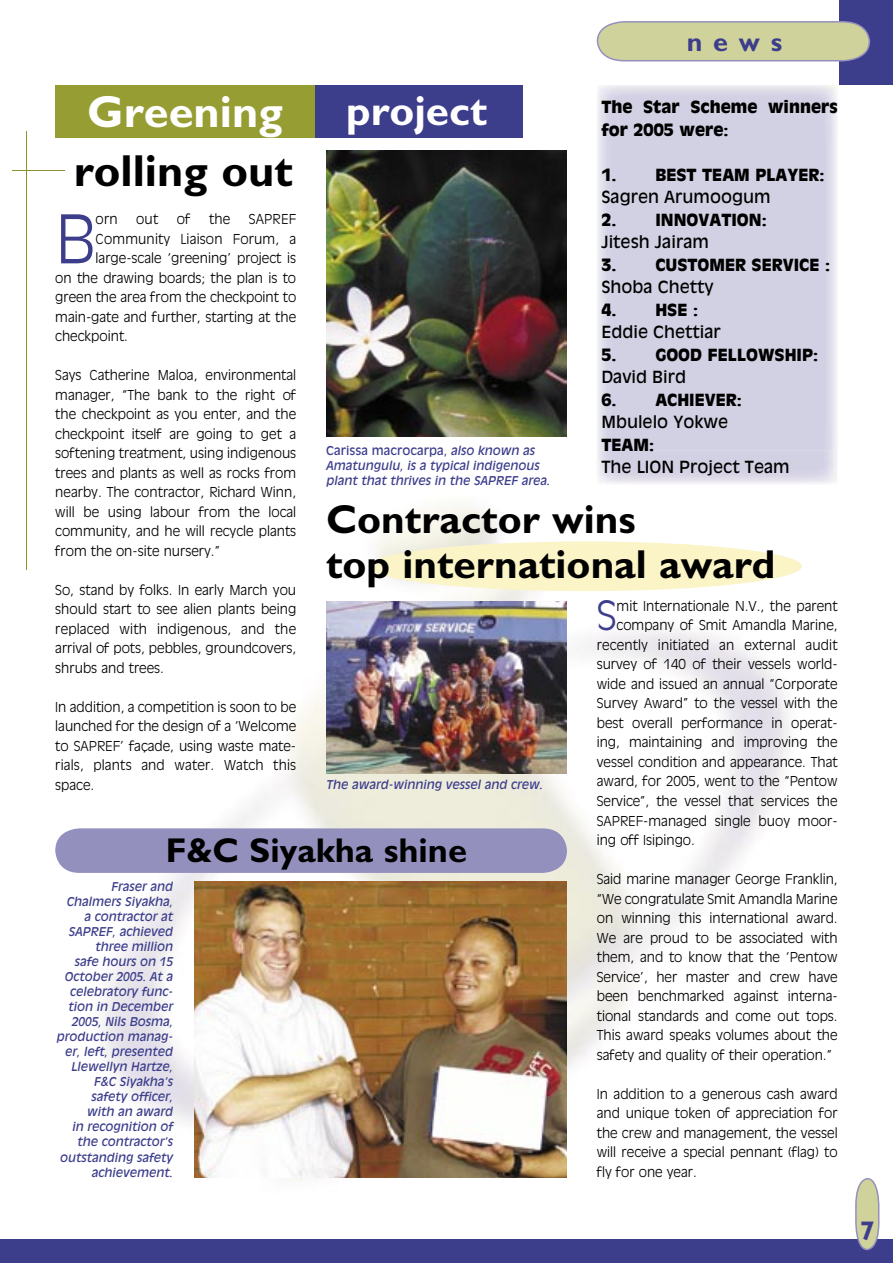
<style>
.page{position:relative;width:893px;height:1263px;background:#fff}
.page>*{position:absolute;margin:0;border:0;box-sizing:border-box;transform-origin:0 0}
.t1{font:300 66px "Antiquary 45";color:#3c3d8b}
.t2{font:700 45px "Guild 75";color:#000}
.t3{font:700 45px "Guild 75";color:#fff}
.t4{font:700 42px "Guild 75";color:#fff}
.t5{font:700 40.5px/45px "Guild 75";color:#000}
.t6{font:300 39.75px "Antiquary 45";color:#3c3d8b}
.t7{font:700 34.5px "Guild 75";color:#000}
.t8{font:700 27px "Guild 75";color:#3c3d8b}
.t9{font:700 16.5px/22.5px "Antiquary 75";color:#000}
.t10{font:16.5px "Antiquary 55 Rom";color:#000}
.t11{font:300 13.5px/19.5px "Antiquary 45";color:#000;text-align:justify}
.t12{font:12px/15px "Antiquary 56 Rom Ital";color:#3c3d8b}
.t13{font:12px "Antiquary 55 Rom";color:#3c3d8b}
.s1{font-family:"Antiquary 56 Rom Ital"}
</style>
<div class="page">
<img style="left:103px;top:506px;width:696px;height:675px">
<div style="left:369px;top:541px;width:433px;height:50px;background:#faf4c6;border-radius:50%"></div>
<hr style="left:13px;top:170px;width:52px;height:1px;background:#8d922b">
<hr style="left:26px;top:131px;width:1px;height:438px;background:#8d922b">
<div style="left:839px;top:0;width:54px;height:85px;background:#3c3d8b"></div>
<svg style="left:597px;top:21px;width:273px;height:40px;background:#c9cb9f"></svg>
<div style="left:0;top:1240px;width:893px;height:23px;background:#3c3d8b"></div>
<svg style="left:855px;top:1178px;width:24px;height:72px;background:#c3c4a7"></svg>
<div style="left:310px;top:85px;width:213px;height:53px;background:#3c3d8b"></div>
<div style="left:55px;top:85px;width:260px;height:53px;background:#969d33"></div>
<img style="left:326px;top:602px;width:241px;height:172px">
<img style="left:194px;top:882px;width:373px;height:296px">
<img style="left:326px;top:150px;width:240px;height:287px">
<img style="left:597px;top:460px;width:230px;height:25px">
<div style="left:55px;top:828px;width:512px;height:45px;background:#9390bd"></div>
<h3 class="t8" style="left:687px;top:26px;width:97px">news</h3>
<h2 class="t3" style="left:87px;top:85px;width:197px">Greening</h2>
<h3 class="t4" style="left:346px;top:86px;width:142px">project</h3>
<p class="t9" style="left:601px;top:95px;width:238px">The Star Scheme winners for 2005 were:</p>
<p class="t9" style="left:601px;top:163px;width:225px">1. BEST TEAM PLAYER:</p>
<p class="t10" style="left:601px;top:187px;width:171px">Sagren Arumoogum</p>
<p class="t9" style="left:601px;top:208px;width:167px">2. INNOVATION:</p>
<p class="t10" style="left:601px;top:232px;width:109px">Jitesh Jairam</p>
<p class="t9" style="left:601px;top:253px;width:230px">3. CUSTOMER SERVICE :</p>
<p class="t10" style="left:601px;top:277px;width:114px">Shoba Chetty</p>
<p class="t9" style="left:601px;top:298px;width:98px">4. HSE :</p>
<p class="t10" style="left:601px;top:322px;width:121px">Eddie Chettiar</p>
<p class="t9" style="left:601px;top:343px;width:218px">5. GOOD FELLOWSHIP:</p>
<p class="t10" style="left:601px;top:367px;width:86px">David Bird</p>
<p class="t9" style="left:601px;top:388px;width:142px">6. ACHIEVER:</p>
<p class="t10" style="left:601px;top:412px;width:128px">Mbulelo Yokwe</p>
<p class="t9" style="left:601px;top:433px;width:54px">TEAM:</p>
<p class="t10" style="left:601px;top:457px;width:190px">The LION Project Team</p>
<h2 class="t2" style="left:74px;top:144px;width:221px">rolling out</h2>
<h1 class="t1" style="left:55px;top:200px;width:42px">B</h1>
<p class="t11" style="left:96px;top:209px;width:24px">orn</p>
<p class="t11" style="left:136px;top:209px;width:24px">out</p>
<p class="t11" style="left:177px;top:209px;width:15px">of</p>
<p class="t11" style="left:209px;top:209px;width:23px">the</p>
<p class="t11" style="left:249px;top:209px;width:49px">SAPREF</p>
<p class="t11" style="left:96px;top:229px;width:202px">Community Liaison Forum, a</p>
<p class="t11" style="left:96px;top:248px;width:202px">large-scale ‘greening’ project is</p>
<p class="t11" style="left:55px;top:268px;width:242px">on the drawing boards; the plan is to</p>
<p class="t11" style="left:55px;top:287px;width:242px">green the area from the checkpoint to</p>
<p class="t11" style="left:55px;top:307px;width:242px">main-gate and further, starting at the</p>
<p class="t11" style="left:55px;top:326px;width:74px">checkpoint.</p>
<p class="t11" style="left:55px;top:365px;width:242px">Says Catherine Maloa, environmental manager, “The bank to the right of the checkpoint as you enter, and the checkpoint itself are going to get a softening treatment, using indigenous trees and plants as well as rocks from nearby. The contractor, Richard Winn, will be using labour from the local community, and he will recycle plants from the on-site nursery.”</p>
<p class="t11" style="left:55px;top:580px;width:242px">So, stand by folks. In early March you should start to see alien plants being replaced with indigenous, and the arrival of pots, pebbles, groundcovers, shrubs and trees.</p>
<p class="t11" style="left:55px;top:697px;width:242px">In addition, a competition is soon to be launched for the design of a ‘Welcome to SAPREF’ façade, using waste mate&shy;rials, plants and water. Watch this space.</p>
<p class="t13" style="left:326px;top:444px;width:210px">Carissa macrocarpa, <span class="s1">also known as</span></p>
<p class="t12" style="left:326px;top:458px;width:226px">Amatungulu, is a typical indigenous plant that thrives in the SAPREF area.</p>
<h3 class="t5" style="left:326px;top:496px;width:451px">Contractor wins<br>top international award</h3>
<h3 class="t6" style="left:597px;top:592px;width:21px">S</h3>
<p class="t11" style="left:617px;top:596px;width:223px">mit Internationale N.V., the parent</p>
<p class="t11" style="left:617px;top:615px;width:223px">company of Smit Amandla Marine,</p>
<p class="t11" style="left:597px;top:635px;width:242px">recently initiated an external audit</p>
<p class="t11" style="left:597px;top:654px;width:242px">survey of 140 of their vessels world-</p>
<p class="t11" style="left:597px;top:674px;width:242px">wide and issued an annual “Corporate</p>
<p class="t11" style="left:597px;top:693px;width:242px">Survey Award” to the vessel with the</p>
<p class="t11" style="left:597px;top:713px;width:242px">best overall performance in operat-</p>
<p class="t11" style="left:597px;top:732px;width:242px">ing, maintaining and improving the</p>
<p class="t11" style="left:597px;top:752px;width:242px">vessel condition and appearance. That</p>
<p class="t11" style="left:597px;top:771px;width:242px">award, for 2005, went to the “Pentow</p>
<p class="t11" style="left:597px;top:791px;width:242px">Service”, the vessel that services the</p>
<p class="t11" style="left:597px;top:810px;width:242px">SAPREF-managed single buoy moor-</p>
<p class="t11" style="left:597px;top:830px;width:100px">ing off Isipingo.</p>
<p class="t11" style="left:597px;top:869px;width:242px">Said marine manager George Franklin, “We congratulate Smit Amandla Marine on winning this international award.<br>We are proud to be associated with them, and to know that the ‘Pentow Service’, her master and crew have been benchmarked against interna&shy;tional standards and come out tops.<br>This award speaks volumes about the safety and quality of their operation.”</p>
<p class="t11" style="left:597px;top:1083px;width:242px">In addition to a generous cash award and unique token of appreciation for the crew and management, the vessel will receive a special pennant (flag) to fly for one year.</p>
<p class="t12" style="left:326px;top:777px;width:218px">The award-winning vessel and crew.</p>
<h3 class="t7" style="left:166px;top:830px;width:303px">F&amp;C Siyakha shine</h3>
<p class="t12" style="left:57px;top:879px;width:118px;text-align:right">Fraser and<br>Chalmers Siyakha,<br>a contractor at<br>SAPREF, achieved three million<br>safe hours on 15<br>October 2005. At a celebratory func&shy;tion in December<br>2005, Nils Bosma, production manag&shy;er, left, presented<br>Llewellyn Hartze,<br>F&amp;C Siyakha’s safety officer,<br>with an award<br>in recognition of the contractor’s outstanding safety achievement.</p>
<h3 class="t8" style="left:860px;top:1215px;width:16px">7</h3>
</div>
